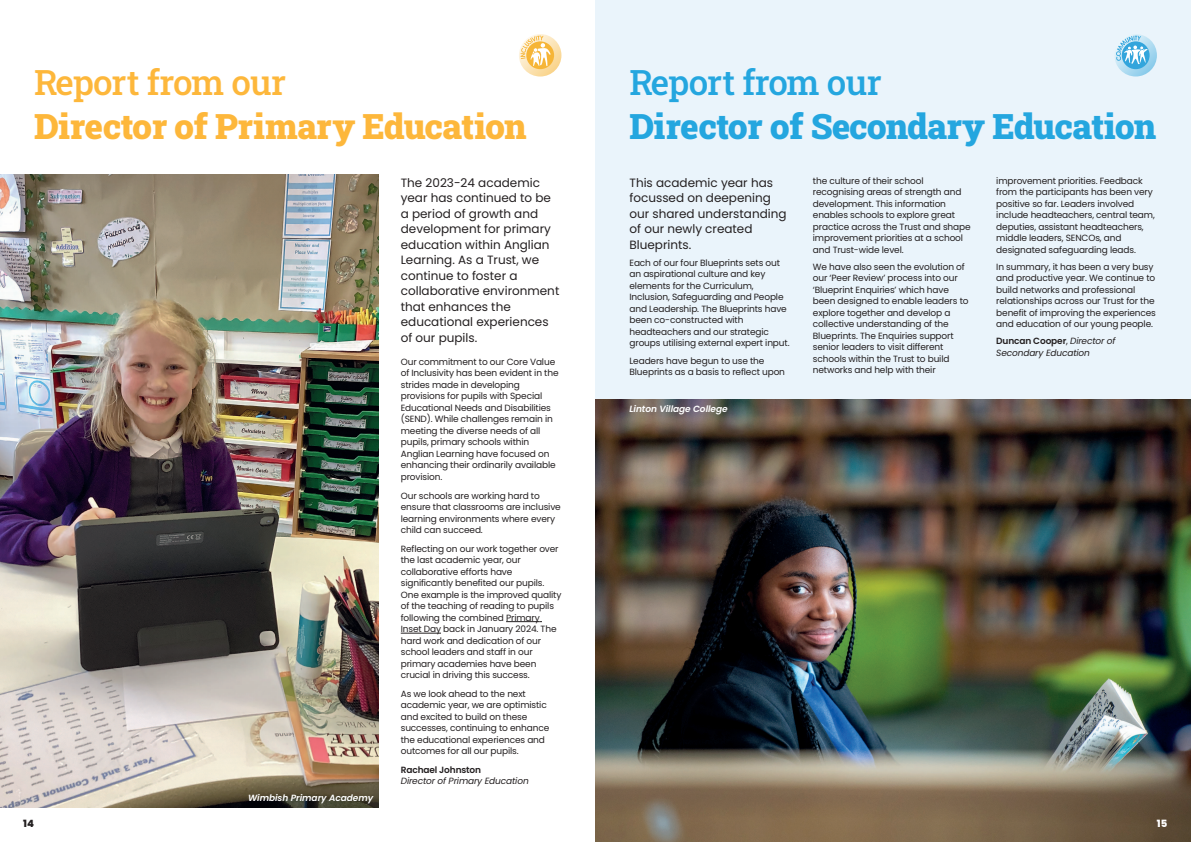
<style>
.page{position:relative;width:1191px;height:842px;background:#fff}
.page>*{position:absolute;margin:0;border:0;box-sizing:border-box;transform-origin:0 0}
.t1{font:900 35px "Roboto Slab";letter-spacing:-.02em;color:#24a6df}
.t2{font:900 35px "Roboto Slab";letter-spacing:-.02em;color:#fdb73b}
.t3{font:500 35px "Roboto Slab";letter-spacing:-.02em;color:#fdb73b}
.t4{font:500 35px "Roboto Slab";letter-spacing:-.02em;color:#24a6df}
.t5{font:12px/15.5px "Poppins";color:#231f20}
.t6{font:800 10px "Poppins";color:#231f20}
.t7{font:800 10px "Poppins";color:#fff}
.t8{font:9px/11.5px "Poppins";letter-spacing:-.015em;color:#231f20}
.t9{font:italic 9px/11.5px "Poppins";letter-spacing:-.015em;color:#231f20}
.t10{font:italic 600 9px "Poppins";letter-spacing:-.005em;color:#fff}
.s1{font-weight:600;font-style:normal}
.s2{font-style:normal}
</style>
<div class="page">
<div style="left:595px;top:0;width:596px;height:399px;background:#eaf4fb"></div>
<img style="left:595px;top:399px;width:596px;height:443px">
<svg style="left:1115px;top:34px;width:42px;height:43px"></svg>
<div style="left:1121px;top:41px;width:28px;height:28px;background:#33a5dc;border-radius:50%"></div>
<svg style="left:1116px;top:36px;width:32px;height:29px"></svg>
<hr style="left:506px;top:621px;width:34px;height:1px;background:#231f20">
<hr style="left:401px;top:633px;width:40px;height:1px;background:#231f20">
<svg style="left:519px;top:34px;width:42px;height:43px"></svg>
<div style="left:526px;top:41px;width:28px;height:28px;background:#f6b537;border-radius:50%"></div>
<svg style="left:520px;top:36px;width:30px;height:31px"></svg>
<img style="left:0;top:174px;width:378px;height:634px">
<p class="t3" style="left:34px;top:58px;width:253px">Report from our</p>
<p class="t2" style="left:34px;top:102px;width:494px">Director of Primary Education</p>
<p class="t10" style="left:248px;top:791px;width:127px">Wimbish Primary Academy</p>
<p class="t5" style="left:401px;top:175px;width:160px">The 2023-24 academic year has continued to be a period of growth and development for primary education within Anglian<br>Learning. As a Trust, we continue to foster a collaborative environment that enhances the educational experiences of our pupils.</p>
<p class="t8" style="left:401px;top:356px;width:159px">Our commitment to our Core Value of Inclusivity has been evident in the strides made in developing provisions for pupils with Special<br>Educational Needs and Disabilities (SEND). While challenges remain in meeting the diverse needs of all pupils, primary schools within<br>Anglian Learning have focused on enhancing their ordinarily available provision.</p>
<p class="t8" style="left:401px;top:490px;width:161px">Our schools are working hard to ensure that classrooms are inclusive learning environments where every child can succeed.</p>
<p class="t8" style="left:401px;top:543px;width:162px">Reflecting on our work together over the last academic year, our collaborative efforts have significantly benefited our pupils.<br>One example is the improved quality of the teaching of reading to pupils following the combined Primary<br>Inset Day back in January 2024. The hard work and dedication of our school leaders and staff in our primary academies have been crucial in driving this success.</p>
<p class="t8" style="left:401px;top:688px;width:150px">As we look ahead to the next academic year, we are optimistic and excited to build on these successes, continuing to enhance the educational experiences and outcomes for all our pupils.</p>
<p class="t9" style="left:401px;top:764px;width:129px"><span class="s1">Rachael Johnston<br></span>Director of Primary Education</p>
<p class="t4" style="left:629px;top:58px;width:253px">Report from our</p>
<p class="t1" style="left:629px;top:102px;width:528px">Director of Secondary Education</p>
<p class="t5" style="left:629px;top:175px;width:158px">This academic year has focussed on deepening our shared understanding of our newly created<br>Blueprints.</p>
<p class="t8" style="left:629px;top:257px;width:161px">Each of our four Blueprints sets out an aspirational culture and key elements for the Curriculum, Inclusion, Safeguarding and People and Leadership. The Blueprints have been co-constructed with headteachers and our strategic groups utilising external expert input.</p>
<p class="t8" style="left:629px;top:355px;width:157px">Leaders have begun to use the<br>Blueprints as a basis to reflect upon</p>
<p class="t10" style="left:629px;top:402px;width:100px">Linton Village College</p>
<p class="t8" style="left:813px;top:175px;width:159px">the culture of their school recognising areas of strength and development. This information enables schools to explore great practice across the Trust and shape improvement priorities at a school and Trust-wide level.</p>
<p class="t8" style="left:813px;top:261px;width:157px">We have also seen the evolution of our ‘Peer Review’ process into our ‘Blueprint Enquiries’ which have been designed to enable leaders to explore together and develop a collective understanding of the Blueprints. The Enquiries support senior leaders to visit different schools within the Trust to build networks and help with their</p>
<p class="t8" style="left:996px;top:175px;width:160px">improvement priorities. Feedback from the participants has been very positive so far. Leaders involved include headteachers, central team, deputies, assistant headteachers, middle leaders, SENCOs, and designated safeguarding leads.</p>
<p class="t8" style="left:996px;top:261px;width:161px">In summary, it has been a very busy and productive year. We continue to build networks and professional relationships across our Trust for the benefit of improving the experiences and education of our young people.</p>
<p class="t9" style="left:996px;top:336px;width:121px"><span class="s1">Duncan Cooper</span><span class="s2">,</span> Director of<br>Secondary Education</p>
<p class="t6" style="left:23px;top:816px;width:12px">14</p>
<p class="t7" style="left:1157px;top:816px;width:12px">15</p>
</div>
